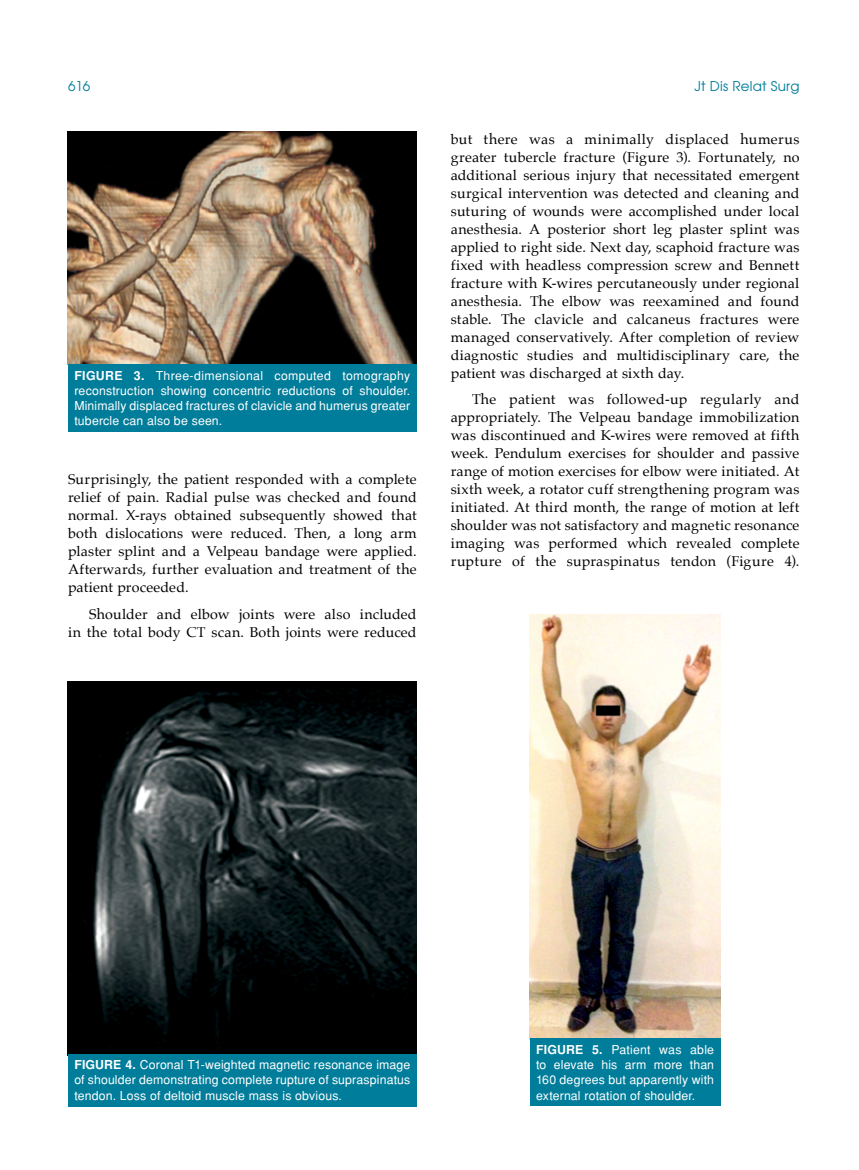
<style>
.page{position:relative;width:859px;height:1170px;background:#fff}
.page>*{position:absolute;margin:0;border:0;box-sizing:border-box;transform-origin:0 0}
.t1{font:14.25px/18px "Palatino";letter-spacing:.015em;color:#000;text-align:justify}
.t2{font:13.5px "Avant Garde Tr";letter-spacing:.015em;color:#007d9a}
.t3{font:12.3px/15.3px "Helvetica Normal Tr";letter-spacing:.01em;color:#fff;text-align:justify}
.s1{font-family:"Helvetica Tr";font-weight:700}
</style>
<div class="page">
<img style="left:530px;top:614px;width:190px;height:424px">
<div style="left:530px;top:1038px;width:190px;height:68px;background:#007d9a"></div>
<img style="left:68px;top:132px;width:349px;height:232px">
<div style="left:68px;top:364px;width:349px;height:68px;background:#007d9a"></div>
<img style="left:68px;top:681px;width:349px;height:372px">
<div style="left:68px;top:1053px;width:349px;height:53px;background:#007d9a"></div>
<p class="t2" style="left:68px;top:77px;width:24px">616</p>
<p class="t2" style="left:694px;top:77px;width:106px">Jt Dis Relat Surg</p>
<p class="t3" style="left:74px;top:367px;width:337px"><span class="s1">FIGURE 3.</span> Three-dimensional computed tomography reconstruction showing concentric reductions of shoulder.<br>Minimally displaced fractures of clavicle and humerus greater tubercle can also be seen.</p>
<p class="t1" style="left:68px;top:470px;width:350px">Surprisingly, the patient responded with a complete relief of pain. Radial pulse was checked and found normal. X-rays obtained subsequently showed that both dislocations were reduced. Then, a long arm plaster splint and a Velpeau bandage were applied.<br>Afterwards, further evaluation and treatment of the patient proceeded.</p>
<p class="t1" style="left:68px;top:604px;width:350px;text-align:right">Shoulder and elbow joints were also included<br>in the total body CT scan. Both joints were reduced</p>
<p class="t1" style="left:451px;top:130px;width:350px">but there was a minimally displaced humerus greater tubercle fracture (Figure 3). Fortunately, no additional serious injury that necessitated emergent surgical intervention was detected and cleaning and suturing of wounds were accomplished under local anesthesia. A posterior short leg plaster splint was applied to right side. Next day, scaphoid fracture was fixed with headless compression screw and Bennett fracture with K-wires percutaneously under regional anesthesia. The elbow was reexamined and found stable. The clavicle and calcaneus fractures were managed conservatively. After completion of review diagnostic studies and multidisciplinary care, the patient was discharged at sixth day.</p>
<p class="t1" style="left:451px;top:390px;width:350px;text-indent:21px">The patient was followed-up regularly and appropriately. The Velpeau bandage immobilization was discontinued and K-wires were removed at fifth week. Pendulum exercises for shoulder and passive range of motion exercises for elbow were initiated. At sixth week, a rotator cuff strengthening program was initiated. At third month, the range of motion at left shoulder was not satisfactory and magnetic resonance imaging was performed which revealed complete rupture of the supraspinatus tendon (Figure 4).</p>
<p class="t3" style="left:74px;top:1056px;width:337px"><span class="s1">FIGURE 4.</span> Coronal T1-weighted magnetic resonance image of shoulder demonstrating complete rupture of supraspinatus tendon. Loss of deltoid muscle mass is obvious.</p>
<p class="t3" style="left:536px;top:1041px;width:180px"><span class="s1">FIGURE 5.</span> Patient was able to elevate his arm more than 160 degrees but apparently with external rotation of shoulder.</p>
</div>
